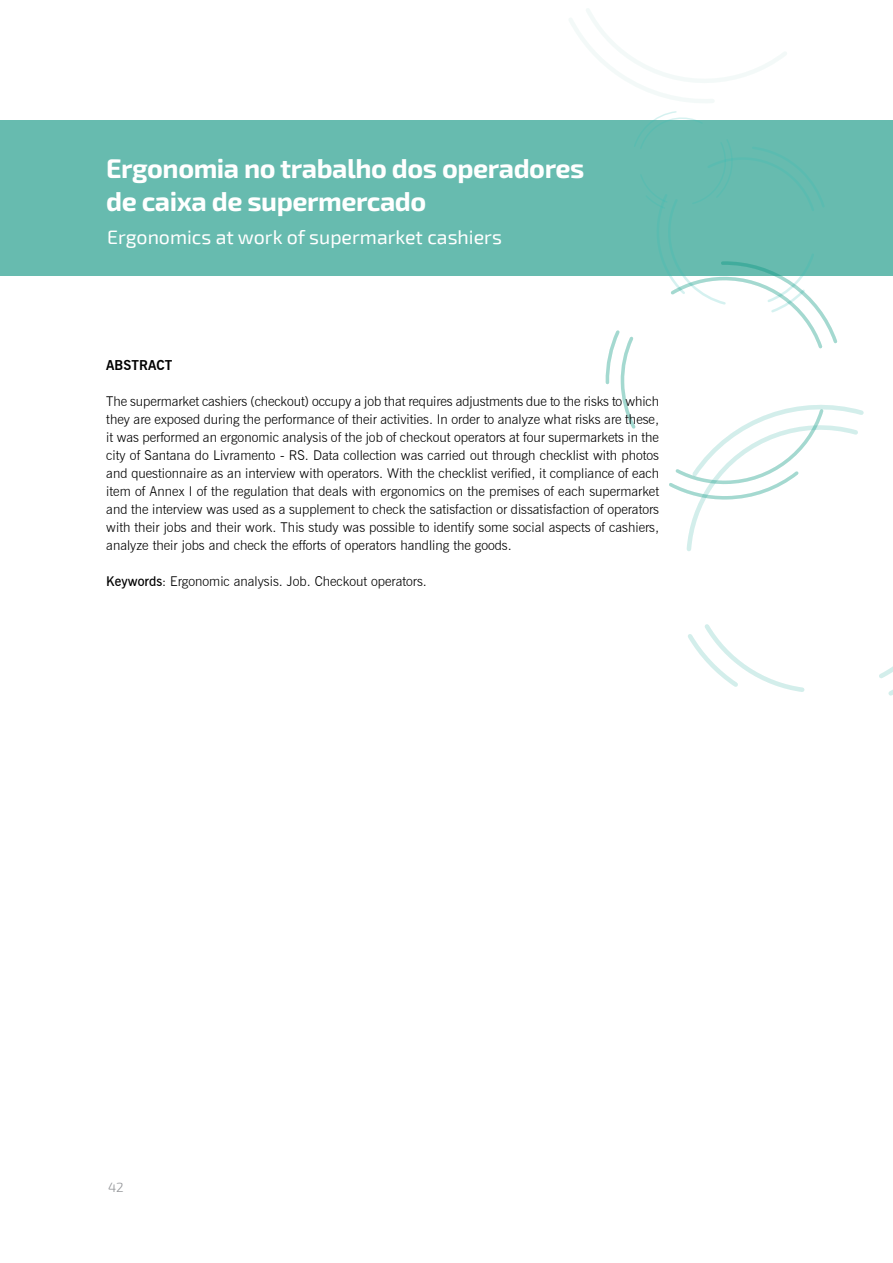
<style>
.page{position:relative;width:893px;height:1263px;background:#fff}
.page>*{position:absolute;margin:0;border:0;box-sizing:border-box;transform-origin:0 0}
.t1{font:700 27px/33px "Exo 2.0";letter-spacing:-.015em;color:#fff}
.t2{font:19.5px "Exo 2";color:#fff}
.t3{font:300 13.5px/18px "News Gothic BT";color:#000;text-align:justify}
.t4{font:700 13.5px "News Gothic BT";color:#000}
.t5{font:300 13.5px "Exo 2";color:#939598}
.s1{font-weight:600}
</style>
<div class="page">
<div style="left:0;top:120px;width:893px;height:156px;background:#67bbaf"></div>
<svg style="left:569px;top:8px;width:269px;height:477px"></svg>
<svg style="left:684px;top:396px;width:208px;height:300px"></svg>
<svg style="left:684px;top:417px;width:209px;height:278px"></svg>
<h1 class="t1" style="left:106px;top:153px;width:480px">Ergonomia no trabalho dos operadores de caixa de supermercado</h1>
<h2 class="t2" style="left:107px;top:223px;width:396px">Ergonomics at work of supermarket cashiers</h2>
<p class="t4" style="left:106px;top:357px;width:67px">ABSTRACT</p>
<p class="t3" style="left:106px;top:392px;width:554px">The supermarket cashiers (checkout) occupy a job that requires adjustments due to the risks to which they are exposed during the performance of their activities. In order to analyze what risks are these, it was performed an ergonomic analysis of the job of checkout operators at four supermarkets in the city of Santana do Livramento - RS. Data collection was carried out through checklist with photos and questionnaire as an interview with operators. With the checklist verified, it compliance of each item of Annex I of the regulation that deals with ergonomics on the premises of each supermarket and the interview was used as a supplement to check the satisfaction or dissatisfaction of operators with their jobs and their work. This study was possible to identify some social aspects of cashiers, analyze their jobs and check the efforts of operators handling the goods.</p>
<p class="t3" style="left:106px;top:572px;width:322px"><span class="s1">Keywords</span>: Ergonomic analysis. Job. Checkout operators.</p>
<p class="t5" style="left:108px;top:1178px;width:17px">42</p>
</div>
